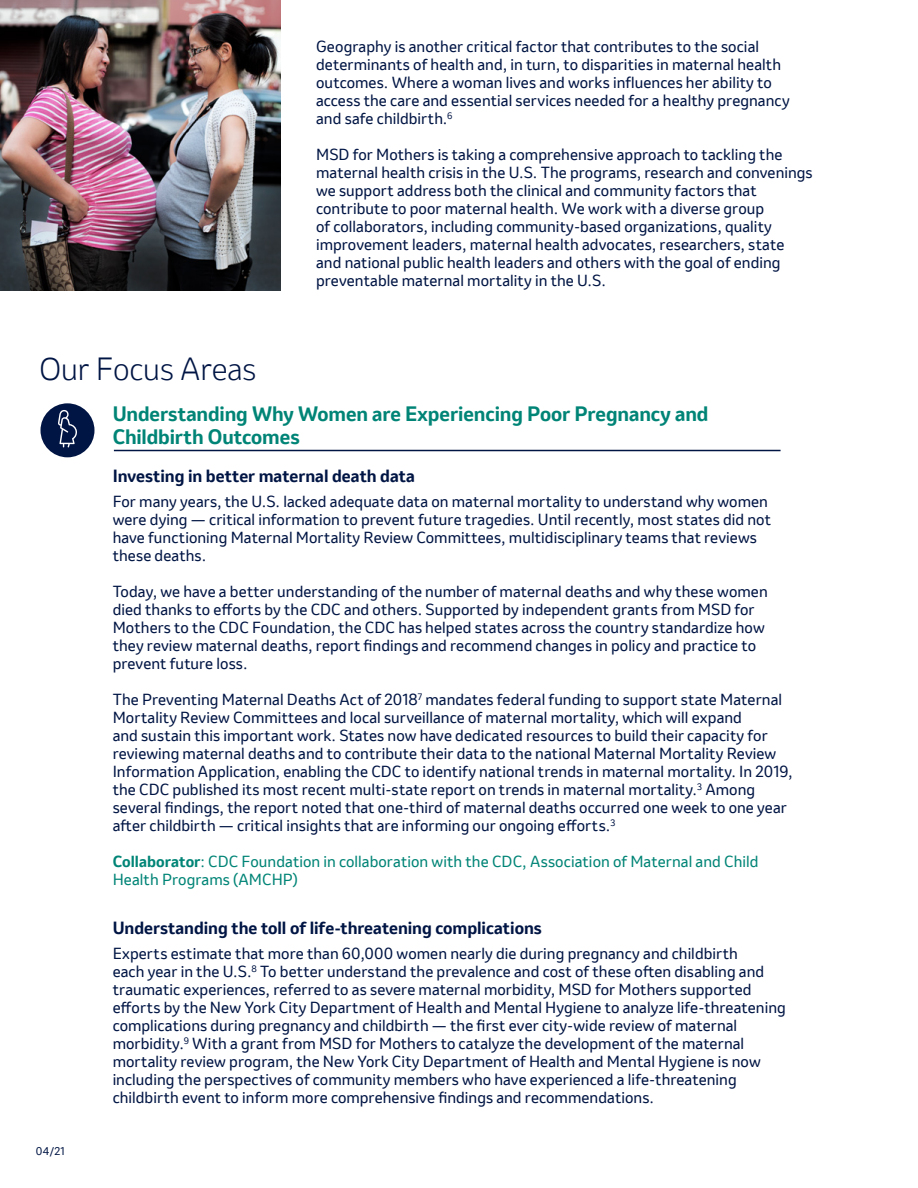
<style>
.page{position:relative;width:918px;height:1188px;background:#fff}
.page>*{position:absolute;margin:0;border:0;box-sizing:border-box;transform-origin:0 0}
.t1{font:300 30px "Invention";letter-spacing:-.005em;color:#001544}
.t2{font:700 19.5px/22.5px "Invention";letter-spacing:-.005em;color:#008476}
.t3{font:700 16.5px "Invention";color:#001544}
.t4{font:15px/18px "Invention";letter-spacing:.005em;color:#001544}
.t5{font:15px/18px "Invention";letter-spacing:.005em;color:#008476}
.t6{font:10.5px "Invention";color:#001544}
.s1{font-weight:700}
</style>
<div class="page">
<div style="left:40px;top:403px;width:54px;height:54px;background:#001544;border-radius:50%"></div>
<svg style="left:58px;top:410px;width:19px;height:37px"></svg>
<hr style="left:114px;top:450px;width:667px;height:1px;background:#001544">
<img style="left:0;top:0;width:280px;height:291px">
<p class="t1" style="left:39px;top:348px;width:219px">Our Focus Areas</p>
<p class="t4" style="left:316px;top:37px;width:475px">Geography is another critical factor that contributes to the social determinants of health and, in turn, to disparities in maternal health outcomes. Where a woman lives and works influences her ability to access the care and essential services needed for a healthy pregnancy and safe childbirth.<sup>6</sup></p>
<p class="t4" style="left:316px;top:145px;width:498px">MSD for Mothers is taking a comprehensive approach to tackling the maternal health crisis in the U.S. The programs, research and convenings we support address both the clinical and community factors that contribute to poor maternal health. We work with a diverse group<br>of collaborators, including community-based organizations, quality improvement leaders, maternal health advocates, researchers, state and national public health leaders and others with the goal of ending preventable maternal mortality in the U.S.</p>
<p class="t2" style="left:113px;top:403px;width:597px">Understanding Why Women are Experiencing Poor Pregnancy and<br>Childbirth Outcomes</p>
<p class="t6" style="left:36px;top:1144px;width:30px">04/21</p>
<p class="t3" style="left:113px;top:464px;width:304px">Investing in better maternal death data</p>
<p class="t4" style="left:113px;top:492px;width:660px">For many years, the U.S. lacked adequate data on maternal mortality to understand why women were dying — critical information to prevent future tragedies. Until recently, most states did not have functioning Maternal Mortality Review Committees, multidisciplinary teams that reviews these deaths.</p>
<p class="t4" style="left:113px;top:582px;width:657px">Today, we have a better understanding of the number of maternal deaths and why these women died thanks to efforts by the CDC and others. Supported by independent grants from MSD for Mothers to the CDC Foundation, the CDC has helped states across the country standardize how they review maternal deaths, report findings and recommend changes in policy and practice to prevent future loss.</p>
<p class="t4" style="left:113px;top:690px;width:681px">The Preventing Maternal Deaths Act of 2018<sup>7</sup> mandates federal funding to support state Maternal Mortality Review Committees and local surveillance of maternal mortality, which will expand<br>and sustain this important work. States now have dedicated resources to build their capacity for reviewing maternal deaths and to contribute their data to the national Maternal Mortality Review Information Application, enabling the CDC to identify national trends in maternal mortality. In 2019, the CDC published its most recent multi-state report on trends in maternal mortality.<sup>3</sup> Among several findings, the report noted that one-third of maternal deaths occurred one week to one year after childbirth — critical insights that are informing our ongoing efforts.<sup>3</sup></p>
<p class="t5" style="left:113px;top:852px;width:647px"><span class="s1">Collaborator</span>: CDC Foundation in collaboration with the CDC, Association of Maternal and Child<br>Health Programs (AMCHP)</p>
<p class="t3" style="left:113px;top:916px;width:431px">Understanding the toll of life-threatening complications</p>
<p class="t4" style="left:113px;top:944px;width:675px">Experts estimate that more than 60,000 women nearly die during pregnancy and childbirth<br>each year in the U.S.<sup>8</sup> To better understand the prevalence and cost of these often disabling and traumatic experiences, referred to as severe maternal morbidity, MSD for Mothers supported efforts by the New York City Department of Health and Mental Hygiene to analyze life-threatening complications during pregnancy and childbirth — the first ever city-wide review of maternal morbidity.<sup>9</sup> With a grant from MSD for Mothers to catalyze the development of the maternal mortality review program, the New York City Department of Health and Mental Hygiene is now including the perspectives of community members who have experienced a life-threatening childbirth event to inform more comprehensive findings and recommendations.</p>
</div>
